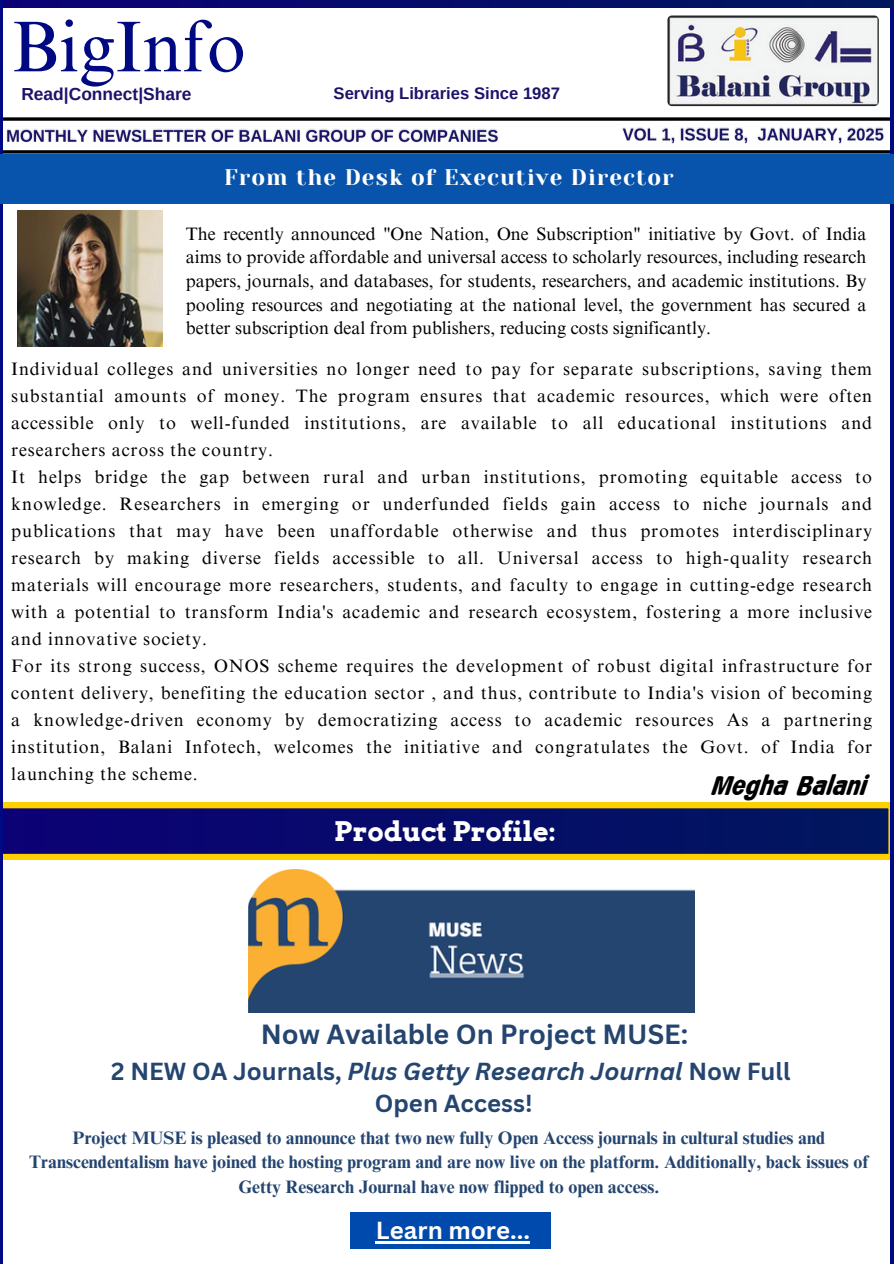
<style>
.page{position:relative;width:894px;height:1264px;background:#fff}
.page>*{position:absolute;margin:0;border:0;box-sizing:border-box;transform-origin:0 0}
.t1{font:72px "Times NRMT Pro";color:#000982}
.t2{font:31.8px "Canva Longrun Latin";color:#000}
.t3{font:700 27px "Canva Sans";color:#244570}
.t4{font:700 27px "Arvo";color:#fff}
.t5{font:700 24px/32.7px "Canva Sans";color:#244570;text-align:center}
.t6{font:700 24px "Canva Sans";color:#fff}
.t7{font:22.5px "Yeseva One";letter-spacing:.05em;color:#fff}
.t8{font:18px/27px "Times NRMT Pro";letter-spacing:.05em;color:#000;text-align:justify}
.t9{font:700 18px/24.8px "Times NRMT Pro";color:#244570;text-align:center}
.t10{font:700 17.4px "Arimo";color:#1c1369}
.t11{font:700 16.65px "Arimo";color:#1c1369}
.s1{font-style:italic}
</style>
<div class="page">
<div style="left:0;top:0;width:893px;height:7px;background:#060b6a"></div>
<img style="left:667px;top:15px;width:211px;height:91px;border-radius:4px">
<svg style="left:3px;top:802px;width:886px;height:57px"></svg>
<svg style="left:3px;top:117px;width:886px;height:4px"></svg>
<svg style="left:3px;top:150px;width:886px;height:4px"></svg>
<hr style="left:0;top:0;width:3px;height:1263px;background:#000982">
<svg style="left:889px;top:7px;width:4px;height:1256px;fill:#000982"></svg>
<div style="left:0;top:154px;width:893px;height:50px;background:#0853ab"></div>
<img style="left:248px;top:869px;width:446px;height:143px">
<div style="left:350px;top:1212px;width:201px;height:36px;background:#004aad"></div>
<img style="left:17px;top:211px;width:145px;height:136px">
<img style="left:6px;top:128px;width:492px;height:15px">
<img style="left:622px;top:127px;width:262px;height:17px">
<hr style="left:376px;top:1240px;width:154px;height:3px;background:#fff">
<p class="t1" style="left:11px;top:20px;width:236px">BigInfo</p>
<h5 class="t10" style="left:21px;top:84px;width:172px">Read|Connect|Share</h5>
<p class="t11" style="left:333px;top:84px;width:228px">Serving Libraries Since 1987</p>
<p class="t7" style="left:224px;top:164px;width:451px">From the Desk of Executive Director</p>
<p class="t8" style="left:186px;top:224px;width:682px;line-height:23.7px">The recently announced "One Nation, One Subscription" initiative by Govt. of India aims to provide affordable and universal access to scholarly resources, including research papers, journals, and databases, for students, researchers, and academic institutions. By pooling resources and negotiating at the national level, the government has secured a better subscription deal from publishers, reducing costs significantly.</p>
<h1 class="t8" style="left:11px;top:357px;width:862px">Individual colleges and universities no longer need to pay for separate subscriptions, saving them substantial amounts of money. The program ensures that academic resources, which were often accessible only to well-funded institutions, are available to all educational institutions and researchers across the country.</h1>
<p class="t8" style="left:11px;top:465px;width:862px">It helps bridge the gap between rural and urban institutions, promoting equitable access to knowledge. Researchers in emerging or underfunded fields gain access to niche journals and publications that may have been unaffordable otherwise and thus promotes interdisciplinary research by making diverse fields accessible to all. Universal access to high-quality research materials will encourage more researchers, students, and faculty to engage in cutting-edge research with a potential to transform India's academic and research ecosystem, fostering a more inclusive and innovative society.</p>
<p class="t8" style="left:11px;top:654px;width:862px">For its strong success, ONOS scheme requires the development of robust digital infrastructure for content delivery, benefiting the education sector , and thus, contribute to India's vision of becoming a knowledge-driven economy by democratizing access to academic resources As a partnering institution, Balani Infotech, welcomes the initiative and congratulates the Govt. of India for launching the scheme.</p>
<h3 class="t2" style="left:709px;top:768px;width:157px">Megha Balani</h3>
<p class="t4" style="left:334px;top:814px;width:223px">Product Profile:</p>
<p class="t3" style="left:261px;top:1015px;width:429px">Now Available On Project MUSE:</p>
<p class="t5" style="left:111px;top:1054px;width:680px">2 NEW OA Journals, <span class="s1">Plus Getty Research Journal</span> Now Full<br>Open Access!</p>
<h2 class="t9" style="left:29px;top:1127px;width:840px">Project MUSE is pleased to announce that two new fully Open Access journals in cultural studies and<br>Transcendentalism have joined the hosting program and are now live on the platform. Additionally, back issues of<br>Getty Research Journal have now flipped to open access.</h2>
<p class="t6" style="left:376px;top:1213px;width:155px">Learn more...</p>
</div>
